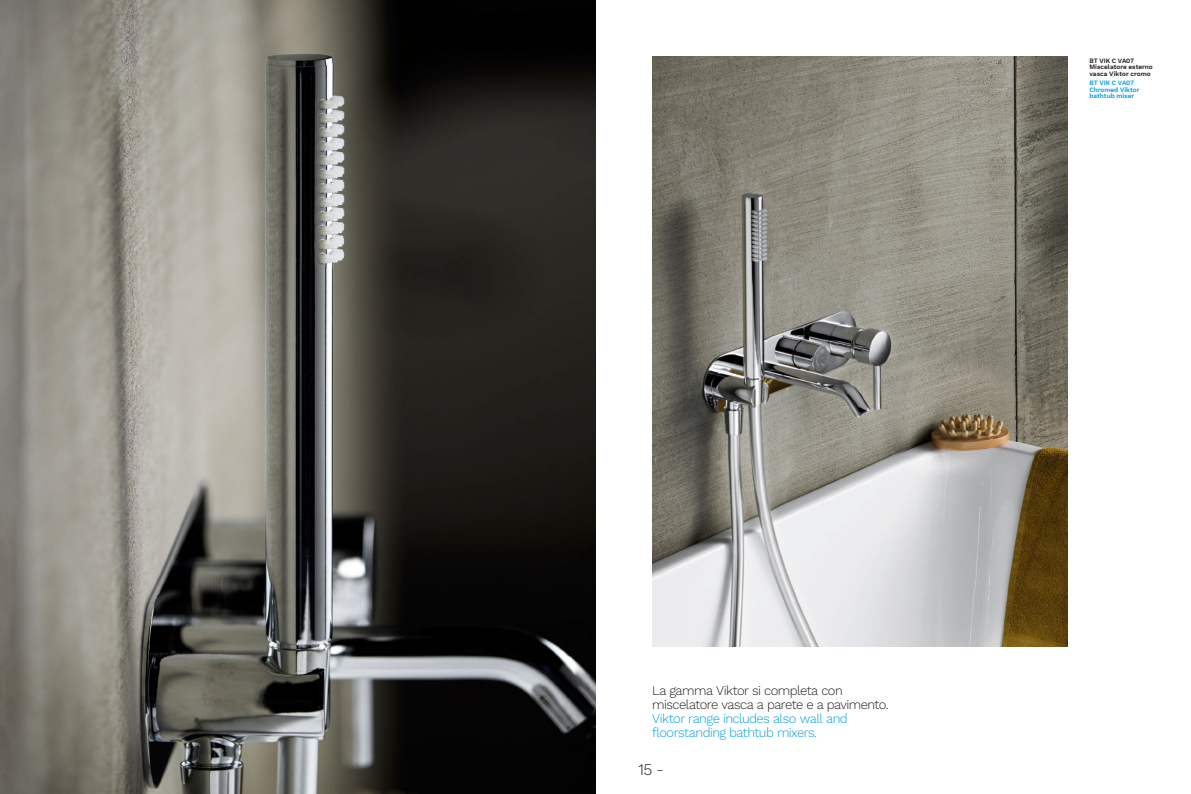
<style>
.page{position:relative;width:1191px;height:794px;background:#fff}
.page>*{position:absolute;margin:0;border:0;box-sizing:border-box;transform-origin:0 0}
.t1{font:300 16px "Work Sans";color:#1d1d1b}
.t2{font:300 13px/14px "Work Sans";letter-spacing:-.045em;color:#1d1d1b}
.t3{font:300 13px/14px "Work Sans";letter-spacing:-.04em;color:#009fe3}
.t4{font:600 6.5px/6.5px "Work Sans";letter-spacing:-.005em;color:#1d1d1b}
.t5{font:600 6.5px/6.5px "Work Sans";letter-spacing:-.005em;color:#009fe3}
</style>
<div class="page">
<img style="left:652px;top:57px;width:415px;height:589px">
<img style="left:0;top:0;width:595px;height:794px">
<p class="t4" style="left:1089px;top:58px;width:65px">BT VIK C VA07<br>Miscelatore esterno vasca Viktor cromo</p>
<p class="t5" style="left:1089px;top:80px;width:52px">BT VIK C VA07<br>Chromed Viktor bathtub mixer</p>
<p class="t2" style="left:652px;top:683px;width:238px">La gamma Viktor si completa con miscelatore vasca a parete e a pavimento.</p>
<p class="t3" style="left:652px;top:711px;width:197px">Viktor range includes also wall and floorstanding bathtub mixers.</p>
<p class="t1" style="left:638px;top:760px;width:27px">15 -</p>
</div>
